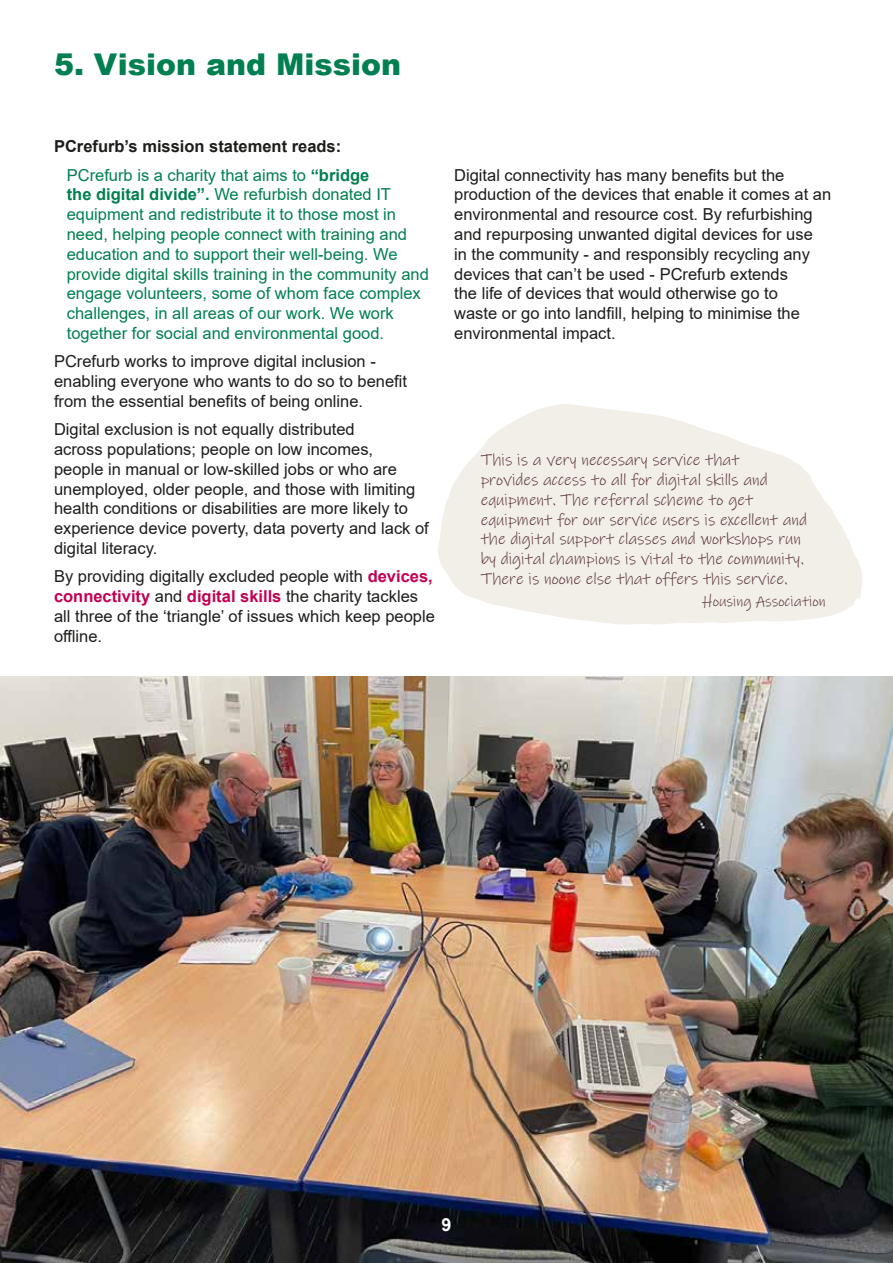
<style>
.page{position:relative;width:893px;height:1263px;background:#fff}
.page>*{position:absolute;margin:0;border:0;box-sizing:border-box;transform-origin:0 0}
.t1{font:900 30px "Arial";color:#007f51}
.t2{font:700 18px "Arial";color:#fff}
.t3{font:16.5px/19.8px "Arial";color:#1d1d1b}
.t4{font:16.5px/19.8px "Arial";color:#007f51}
.t5{font:16.5px/19.8px "Ink Free";color:#5c3637}
.t6{font:700 16.5px/28.3px "Arial";color:#1d1d1b}
.t7{font:15px "Ink Free";color:#5c3637}
.s1{font-weight:400;color:#007f51}
.s2{color:#007f51}
.s3{font-weight:700}
.s4{font-weight:700;color:#c30053}
</style>
<div class="page">
<img style="left:0;top:676px;width:893px;height:587px">
<svg style="left:438px;top:404px;width:424px;height:221px;fill:#f2eee8"></svg>
<h1 class="t1" style="left:54px;top:43px;width:349px">5. Vision and Mission</h1>
<p class="t6" style="left:67px;top:133px;width:304px;text-indent:-13px">PCrefurb’s mission statement reads:<br><span class="s1">PCrefurb is a charity that aims to</span> <span class="s2">“bridge</span></p>
<p class="t4" style="left:67px;top:185px;width:364px"><span class="s3">the digital divide”.</span> We refurbish donated IT equipment and redistribute it to those most in need, helping people connect with training and education and to support their well-being. We provide digital skills training in the community and engage volunteers, some of whom face complex challenges, in all areas of our work. We work together for social and environmental good.</p>
<p class="t3" style="left:54px;top:352px;width:355px">PCrefurb works to improve digital inclusion - enabling everyone who wants to do so to benefit from the essential benefits of being online.</p>
<p class="t3" style="left:54px;top:419px;width:376px">Digital exclusion is not equally distributed<br>across populations; people on low incomes,<br>people in manual or low-skilled jobs or who are unemployed, older people, and those with limiting health conditions or disabilities are more likely to experience device poverty, data poverty and lack of digital literacy.</p>
<p class="t3" style="left:54px;top:567px;width:382px">By providing digitally excluded people with <span class="s4">devices, connectivity</span> and <span class="s4">digital skills</span> the charity tackles all three of the ‘triangle’ of issues which keep people offline.</p>
<p class="t3" style="left:454px;top:165px;width:378px">Digital connectivity has many benefits but the production of the devices that enable it comes at an environmental and resource cost. By refurbishing and repurposing unwanted digital devices for use<br>in the community - and responsibly recycling any devices that can’t be used - PCrefurb extends<br>the life of devices that would otherwise go to<br>waste or go into landfill, helping to minimise the environmental impact.</p>
<p class="t5" style="left:481px;top:450px;width:328px">This is a very necessary service that<br>provides access to all for digital skills and equipment. The referral scheme to get equipment for our service users is excellent and the digital support classes and workshops run by digital champions is vital to the community.<br>There is noone else that offers this service.</p>
<p class="t7" style="left:702px;top:592px;width:125px">Housing Association</p>
<p class="t2" style="left:441px;top:1211px;width:12px">9</p>
</div>
